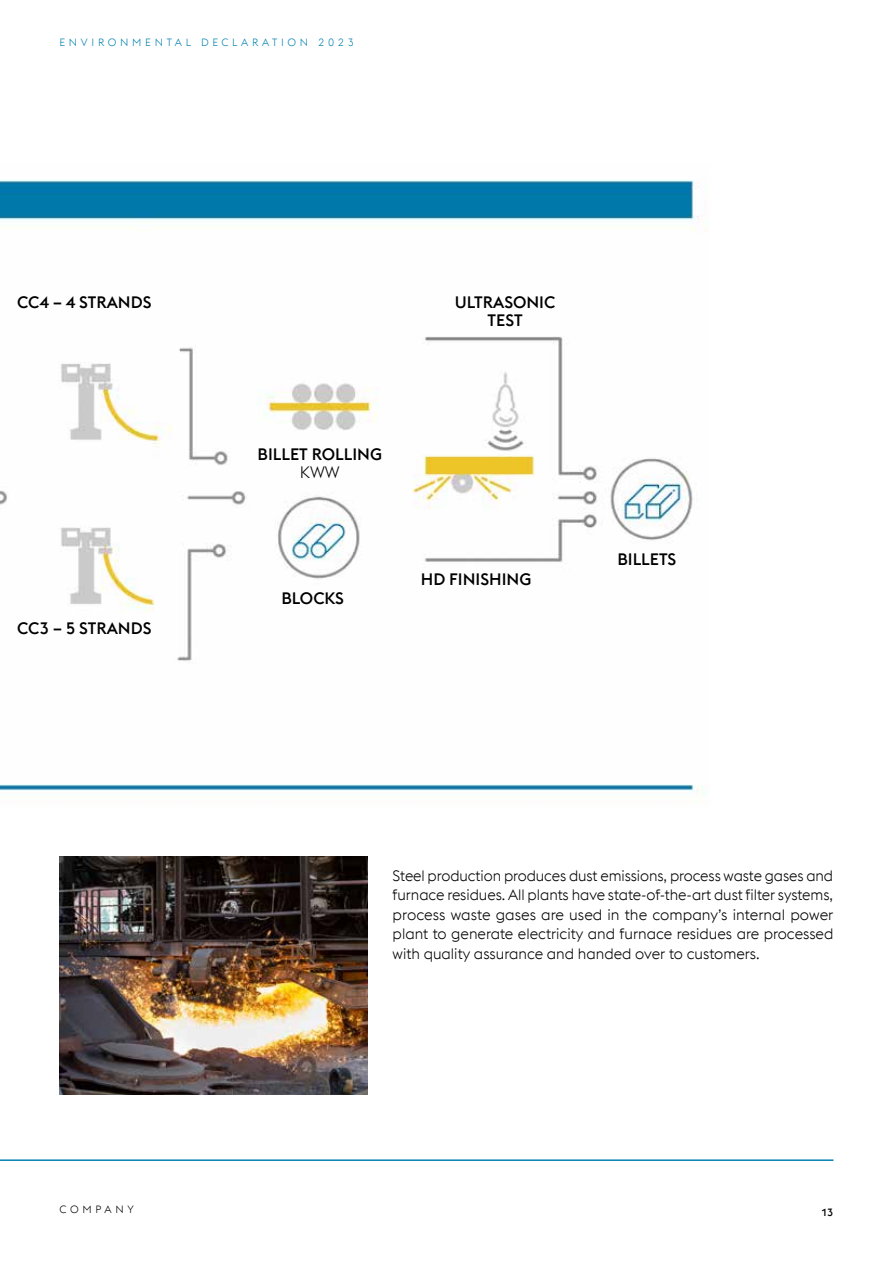
<style>
.page{position:relative;width:893px;height:1263px;background:#fff}
.page>*{position:absolute;margin:0;border:0;box-sizing:border-box;transform-origin:0 0}
.t1{font:500 16.5px/18px "voestalpine";color:#000;text-align:center}
.t2{font:300 16.5px "voestalpine";color:#000}
.t3{font:300 15px/19.5px "voestalpine";color:#000;text-align:justify}
.t4{font:300 10.5px "voestalpine";letter-spacing:.35em;color:#0080b0}
.t5{font:300 10.5px "voestalpine";letter-spacing:.35em;color:#000}
.t6{font:500 10.5px "voestalpine";color:#000}
</style>
<div class="page">
<hr style="left:0;top:1159px;width:833px;height:2px;background:#0080b0">
<img style="left:0;top:179px;width:706px;height:616px">
<img style="left:60px;top:857px;width:307px;height:237px">
<p class="t4" style="left:60px;top:37px;width:296px">ENVIRONMENTAL DECLARATION 2023</p>
<p class="t1" style="left:17px;top:293px;width:136px">CC4 – 4 STRANDS</p>
<p class="t1" style="left:17px;top:619px;width:136px">CC3 – 5 STRANDS</p>
<p class="t5" style="left:60px;top:1203px;width:76px">COMPANY</p>
<p class="t1" style="left:455px;top:293px;width:102px">ULTRASONIC<br>TEST</p>
<p class="t1" style="left:258px;top:445px;width:126px">BILLET ROLLING</p>
<p class="t2" style="left:300px;top:462px;width:41px">KWW</p>
<p class="t1" style="left:281px;top:589px;width:64px">BLOCKS</p>
<p class="t1" style="left:421px;top:570px;width:112px">HD FINISHING</p>
<p class="t1" style="left:617px;top:550px;width:60px">BILLETS</p>
<p class="t3" style="left:393px;top:866px;width:442px">Steel production produces dust emissions, process waste gases and furnace residues. All plants have state-of-the-art dust filter systems, process waste gases are used in the company’s internal power plant to generate electricity and furnace residues are processed with quality assurance and handed over to customers.</p>
<p class="t6" style="left:821px;top:1205px;width:14px">13</p>
</div>
